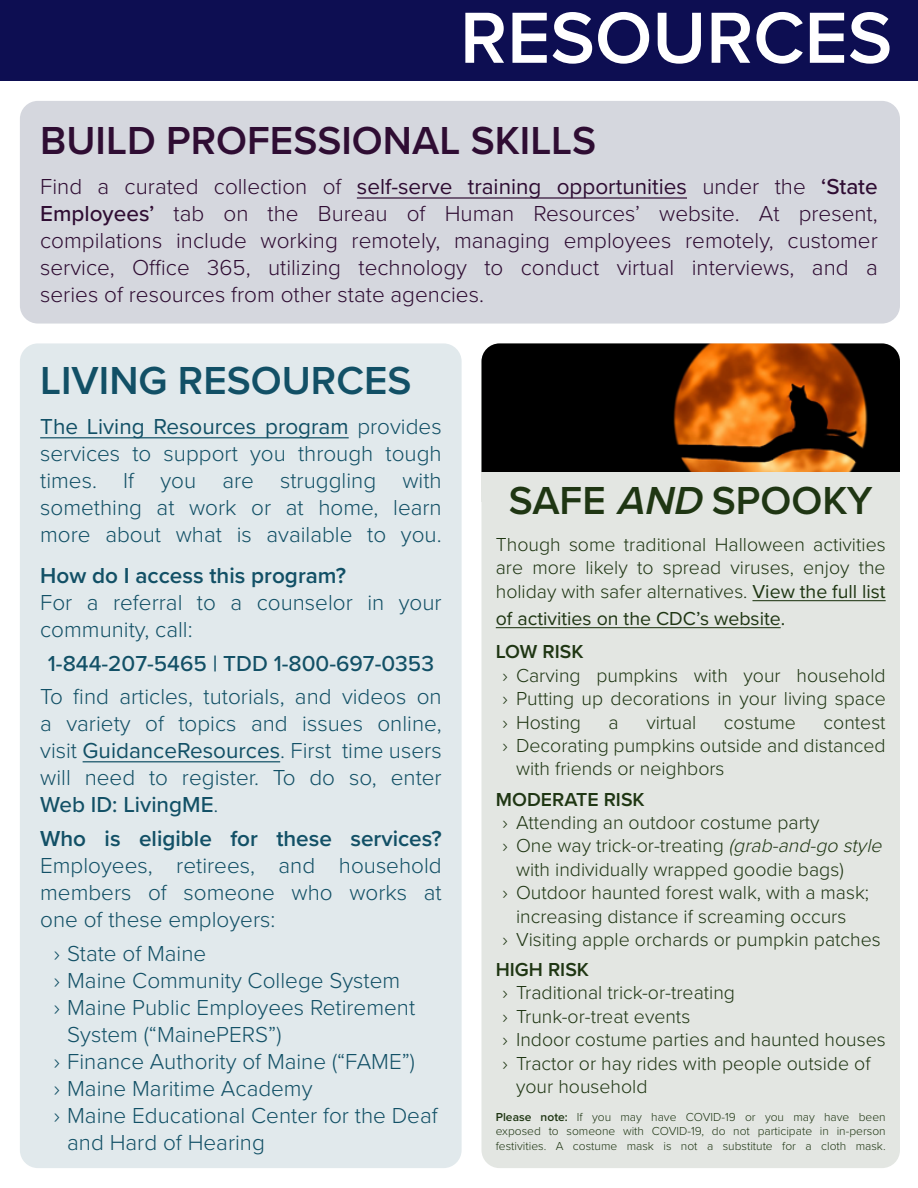
<style>
.page{position:relative;width:918px;height:1188px;background:#fff}
.page>*{position:absolute;margin:0;border:0;box-sizing:border-box;transform-origin:0 0}
.Page_Heading_H1{font:600 75px "Proxima Nova";color:#fff}
.Wine_Title_H2{font:600 40.5px "Proxima Nova";color:#2f0d33}
.Sweater_Title_H2{font:600 40.5px "Proxima Nova";color:#125066}
.Sage_Title_H2{font:600 40.5px "Proxima Nova";color:#1f3613}
.Sweater_P{font:300 22.5px/27px "Proxima Nova";color:#125066}
.Wine_P{font:300 22.5px "Proxima Nova";color:#2f0d33}
.Sweater_P-2{font:600 22.5px "Proxima Nova";color:#125066}
.Sweater_P-3{font:500 22.5px "Proxima Nova";color:#125066}
.Sweater_P-4{font:22.5px "Proxima Nova";color:#125066}
.Sage_Spooky_P{font:300 19.5px/23.4px "Proxima Nova";color:#1f3613}
.Sage_P_size_13{font:300 19.5px "Proxima Nova";color:#1f3613}
.Sage_P_size_13-2{font:19.5px "Proxima Nova";color:#1f3613}
.Sage_Spooky_H3{font:600 19.5px "Proxima Nova";color:#1f3613}
.Sage_Spooky_note_P{font:300 12px "Proxima Nova";color:#1f3613}
.s1{font-weight:400}
.s2{font-weight:500}
.s3{font-weight:300}
.s4{font-style:italic}
.s5{font-weight:600}
</style>
<div class="page">
<div style="left:20px;top:343px;width:442px;height:825px;background:#e1e9ec;border-radius:18px"></div>
<div style="left:0;top:0;width:918px;height:81px;background:#0d0e52"></div>
<div style="left:20px;top:101px;width:880px;height:223px;background:#d5d7de;border-radius:18px"></div>
<div style="left:482px;top:343px;width:418px;height:825px;background:#e3e6e2;border-radius:18px"></div>
<img style="left:482px;top:343px;width:418px;height:129px">
<hr style="left:357px;top:197px;width:330px;height:2px;background:#2f0d33">
<hr style="left:40px;top:437px;width:309px;height:1px;background:#125066">
<hr style="left:83px;top:761px;width:197px;height:1px;background:#125066">
<hr style="left:752px;top:600px;width:134px;height:1px;background:#1f3613">
<hr style="left:496px;top:627px;width:285px;height:1px;background:#1f3613">
<h1 class="Page_Heading_H1" style="left:460px;top:-18px;width:434px">RESOURCES</h1>
<h2 class="Wine_Title_H2" style="left:40px;top:110px;width:558px">BUILD PROFESSIONAL SKILLS</h2>
<p class="Wine_P" style="left:40px;top:170px;width:839px">Find a curated collection of <span class="s1">self-serve training opportunities</span> under the <span class="s2">‘State</span></p>
<p class="Wine_P" style="left:40px;top:197px;width:839px"><span class="s2">Employees’</span> tab on the Bureau of Human Resources’ website. At present,</p>
<p class="Wine_P" style="left:40px;top:224px;width:839px">compilations include working remotely, managing employees remotely, customer</p>
<p class="Wine_P" style="left:40px;top:251px;width:839px">service, Office 365, utilizing technology to conduct virtual interviews, and a</p>
<p class="Wine_P" style="left:40px;top:278px;width:445px">series of resources from other state agencies.</p>
<h2 class="Sweater_Title_H2" style="left:40px;top:350px;width:373px">LIVING RESOURCES</h2>
<p class="Sweater_P-4" style="left:40px;top:410px;width:403px">The Living Resources program <span class="s3">provides</span></p>
<p class="Sweater_P" style="left:40px;top:439px;width:403px">services to support you through tough</p>
<p class="Sweater_P" style="left:40px;top:466px;width:403px">times. If you are struggling with</p>
<p class="Sweater_P" style="left:40px;top:493px;width:403px">something at work or at home, learn</p>
<p class="Sweater_P" style="left:40px;top:520px;width:403px">more about what is available to you.</p>
<p class="Sweater_P-2" style="left:40px;top:558px;width:307px">How do I access this program?</p>
<p class="Sweater_P" style="left:40px;top:588px;width:403px">For a referral to a counselor in your</p>
<p class="Sweater_P" style="left:40px;top:615px;width:154px">community, call:</p>
<p class="Sweater_P-3" style="left:48px;top:646px;width:388px">1-844-207-5465 | TDD 1-800-697-0353</p>
<p class="Sweater_P" style="left:40px;top:682px;width:403px">To find articles, tutorials, and videos on</p>
<p class="Sweater_P" style="left:40px;top:709px;width:403px">a variety of topics and issues online,</p>
<p class="Sweater_P" style="left:40px;top:736px;width:403px">visit <span class="s1">GuidanceResources</span>. First time users</p>
<p class="Sweater_P" style="left:40px;top:763px;width:403px">will need to register. To do so, enter</p>
<p class="Sweater_P-3" style="left:40px;top:788px;width:180px">Web ID: LivingME<span class="s3">.</span></p>
<p class="Sweater_P-2" style="left:40px;top:822px;width:403px">Who is eligible for these services?</p>
<p class="Sweater_P" style="left:40px;top:851px;width:403px">Employees, retirees, and household</p>
<p class="Sweater_P" style="left:40px;top:878px;width:403px">members of someone who works at</p>
<p class="Sweater_P" style="left:40px;top:905px;width:237px">one of these employers:</p>
<p class="Sweater_P" style="left:54px;top:939px;width:154px">› State of Maine</p>
<p class="Sweater_P" style="left:54px;top:966px;width:348px">› Maine Community College System</p>
<p class="Sweater_P" style="left:67px;top:993px;width:350px;text-indent:-14px">› Maine Public Employees Retirement<br>System (“MainePERS”)</p>
<p class="Sweater_P" style="left:54px;top:1047px;width:363px">› Finance Authority of Maine (“FAME”)</p>
<p class="Sweater_P" style="left:54px;top:1074px;width:260px">› Maine Maritime Academy</p>
<p class="Sweater_P" style="left:67px;top:1101px;width:372px;text-indent:-14px">› Maine Educational Center for the Deaf and Hard of Hearing</p>
<h2 class="Sage_Title_H2" style="left:509px;top:470px;width:366px">SAFE <span class="s4">AND</span> SPOOKY</h2>
<p class="Sage_P_size_13" style="left:496px;top:530px;width:391px">Though some traditional Halloween activities</p>
<p class="Sage_P_size_13" style="left:496px;top:553px;width:391px">are more likely to spread viruses, enjoy the</p>
<p class="Sage_P_size_13" style="left:496px;top:577px;width:391px">holiday with safer alternatives. <span class="s1">View the full list</span></p>
<p class="Sage_P_size_13-2" style="left:496px;top:604px;width:291px">of activities on the CDC’s website.</p>
<p class="Sage_Spooky_H3" style="left:496px;top:637px;width:89px">LOW RISK</p>
<p class="Sage_Spooky_P" style="left:503px;top:663px;width:385px">› Carving pumpkins with your household</p>
<p class="Sage_Spooky_P" style="left:503px;top:686px;width:385px">› Putting up decorations in your living space</p>
<p class="Sage_Spooky_P" style="left:503px;top:709px;width:80px">› Hosting</p>
<p class="Sage_Spooky_P" style="left:609px;top:709px;width:12px">a</p>
<p class="Sage_Spooky_P" style="left:646px;top:709px;width:51px">virtual</p>
<p class="Sage_Spooky_P" style="left:724px;top:709px;width:74px">costume</p>
<p class="Sage_Spooky_P" style="left:824px;top:709px;width:64px">contest</p>
<p class="Sage_Spooky_P" style="left:503px;top:733px;width:385px">› Decorating pumpkins outside and distanced</p>
<p class="Sage_Spooky_P" style="left:516px;top:756px;width:210px">with friends or neighbors</p>
<h3 class="Sage_Spooky_H3" style="left:496px;top:784px;width:150px">MODERATE RISK</h3>
<p class="Sage_Spooky_P" style="left:503px;top:810px;width:319px">› Attending an outdoor costume party</p>
<p class="Sage_Spooky_P" style="left:503px;top:833px;width:386px">› One way trick-or-treating <span class="s4">(grab-and-go style</span></p>
<p class="Sage_Spooky_P" style="left:516px;top:856px;width:329px">with individually wrapped goodie bags)</p>
<p class="Sage_Spooky_P" style="left:503px;top:880px;width:368px">› Outdoor haunted forest walk, with a mask;</p>
<p class="Sage_Spooky_P" style="left:516px;top:903px;width:332px">increasing distance if screaming occurs</p>
<p class="Sage_Spooky_P" style="left:503px;top:927px;width:380px">› Visiting apple orchards or pumpkin patches</p>
<h3 class="Sage_Spooky_H3" style="left:496px;top:955px;width:95px">HIGH RISK</h3>
<p class="Sage_Spooky_P" style="left:503px;top:980px;width:234px">› Traditional trick-or-treating</p>
<p class="Sage_Spooky_P" style="left:503px;top:1004px;width:189px">› Trunk-or-treat events</p>
<p class="Sage_Spooky_P" style="left:503px;top:1027px;width:385px">› Indoor costume parties and haunted houses</p>
<p class="Sage_Spooky_P" style="left:516px;top:1050px;width:356px;text-indent:-14px">› Tractor or hay rides with people outside of your household</p>
<p class="Sage_Spooky_note_P" style="left:496px;top:1108px;width:391px"><span class="s5">Please note:</span> If you may have COVID-19 or you may have been</p>
<p class="Sage_Spooky_note_P" style="left:496px;top:1122px;width:391px">exposed to someone with COVID-19, do not participate in in-person</p>
<p class="Sage_Spooky_note_P" style="left:496px;top:1137px;width:391px">festivities. A costume mask is not a substitute for a cloth mask.</p>
</div>
